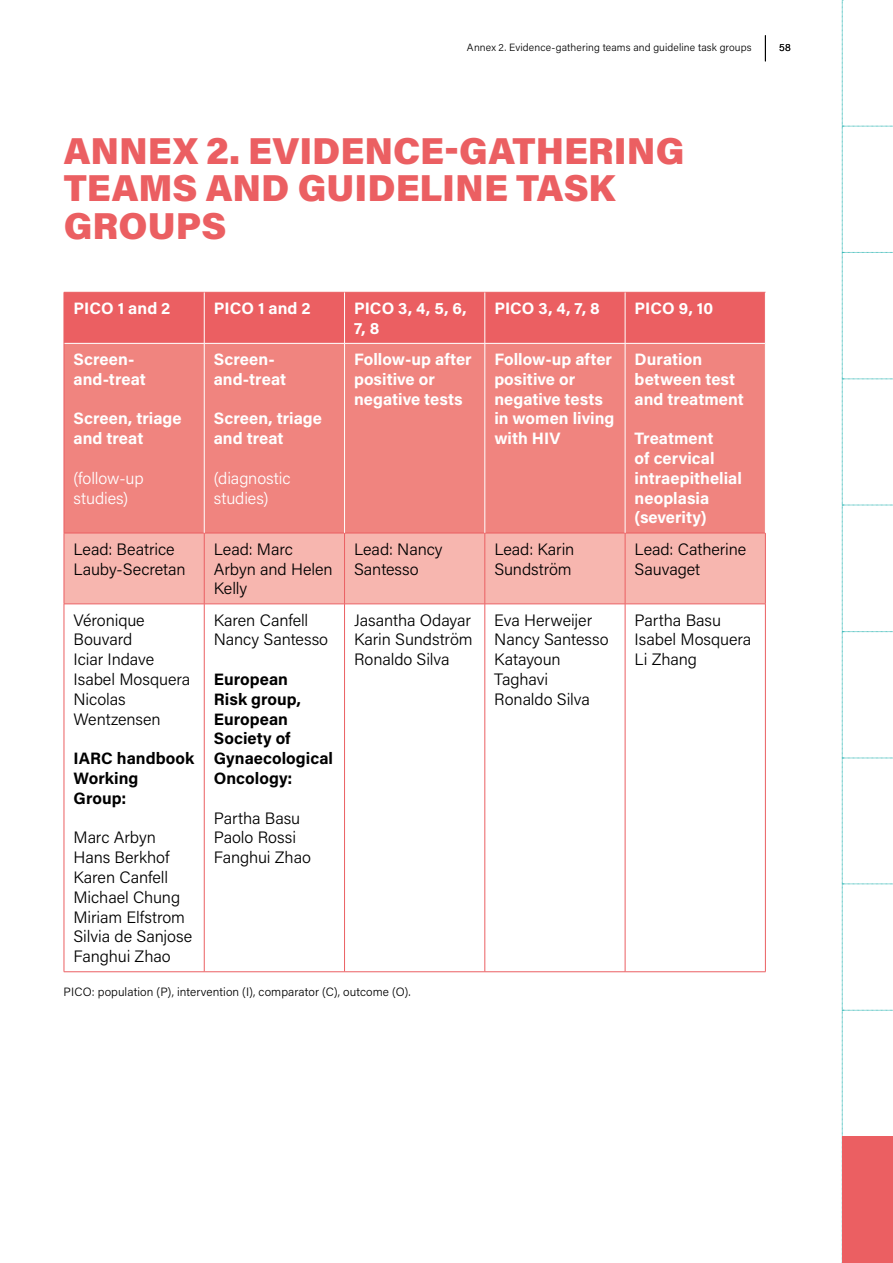
<style>
.page{position:relative;width:893px;height:1263px;background:#fff}
.page>*{position:absolute;margin:0;border:0;box-sizing:border-box;transform-origin:0 0}
.t1{font:37.5px/37.5px "Acumin Variable Concept";color:#eb5f62}
.t2{font:300 16.5px/19.8px "Acumin Pro";letter-spacing:-.005em;color:#000}
.t3{font:700 16.5px/19.8px "Acumin Pro";color:#fff}
.t4{font:700 16.5px/19.8px "Acumin Pro";letter-spacing:.005em;color:#000}
.t5{font:300 16.5px/19.8px "Acumin Pro";letter-spacing:-.005em;color:#fff}
.t6{font:300 12px "Acumin Pro";letter-spacing:.01em;color:#000}
.t7{font:300 10.5px "Acumin Pro";letter-spacing:.01em;color:#000}
</style>
<div class="page">
<svg style="left:842px;top:0;width:51px;height:1136px"></svg>
<svg style="left:765px;top:35px;width:1px;height:26px"></svg>
<div style="left:65px;top:293px;width:700px;height:50px;background:#eb5f62"></div>
<div style="left:65px;top:344px;width:700px;height:189px;background:#f0847f"></div>
<div style="left:65px;top:534px;width:700px;height:70px;background:#f7b6af"></div>
<svg style="left:203px;top:605px;width:562px;height:366px"></svg>
<hr style="left:64px;top:292px;width:140px;height:1px;background:#eb5f62">
<hr style="left:64px;top:292px;width:1px;height:51px;background:#eb5f62">
<hr style="left:204px;top:292px;width:141px;height:1px;background:#eb5f62">
<hr style="left:345px;top:292px;width:140px;height:1px;background:#eb5f62">
<hr style="left:485px;top:292px;width:140px;height:1px;background:#eb5f62">
<hr style="left:625px;top:292px;width:141px;height:1px;background:#eb5f62">
<hr style="left:64px;top:343px;width:1px;height:190px;background:#eb5f62">
<hr style="left:64px;top:533px;width:1px;height:71px;background:#eb5f62">
<hr style="left:64px;top:604px;width:1px;height:367px;background:#eb5f62">
<hr style="left:64px;top:533px;width:140px;height:1px;background:#eb5f62">
<hr style="left:204px;top:533px;width:141px;height:1px;background:#eb5f62">
<hr style="left:204px;top:533px;width:1px;height:71px;background:#eb5f62">
<hr style="left:345px;top:533px;width:140px;height:1px;background:#eb5f62">
<hr style="left:344px;top:533px;width:1px;height:71px;background:#eb5f62">
<hr style="left:485px;top:533px;width:140px;height:1px;background:#eb5f62">
<hr style="left:485px;top:533px;width:1px;height:71px;background:#eb5f62">
<hr style="left:625px;top:533px;width:141px;height:1px;background:#eb5f62">
<hr style="left:625px;top:533px;width:1px;height:71px;background:#eb5f62">
<hr style="left:765px;top:533px;width:1px;height:71px;background:#eb5f62">
<hr style="left:64px;top:604px;width:140px;height:1px;background:#eb5f62">
<hr style="left:204px;top:604px;width:141px;height:1px;background:#eb5f62">
<hr style="left:204px;top:604px;width:1px;height:367px;background:#eb5f62">
<hr style="left:345px;top:604px;width:140px;height:1px;background:#eb5f62">
<hr style="left:344px;top:604px;width:1px;height:367px;background:#eb5f62">
<hr style="left:485px;top:604px;width:140px;height:1px;background:#eb5f62">
<hr style="left:485px;top:604px;width:1px;height:367px;background:#eb5f62">
<hr style="left:625px;top:604px;width:141px;height:1px;background:#eb5f62">
<hr style="left:625px;top:604px;width:1px;height:367px;background:#eb5f62">
<hr style="left:765px;top:604px;width:1px;height:367px;background:#eb5f62">
<hr style="left:64px;top:971px;width:140px;height:1px;background:#eb5f62">
<hr style="left:204px;top:971px;width:141px;height:1px;background:#eb5f62">
<hr style="left:345px;top:971px;width:140px;height:1px;background:#eb5f62">
<hr style="left:485px;top:971px;width:140px;height:1px;background:#eb5f62">
<hr style="left:625px;top:971px;width:141px;height:1px;background:#eb5f62">
<hr style="left:204px;top:292px;width:1px;height:51px;background:#fff">
<hr style="left:344px;top:292px;width:1px;height:51px;background:#fff">
<hr style="left:485px;top:292px;width:1px;height:51px;background:#fff">
<hr style="left:625px;top:292px;width:1px;height:51px;background:#fff">
<hr style="left:765px;top:292px;width:1px;height:51px;background:#fff">
<hr style="left:204px;top:343px;width:1px;height:190px;background:#fff">
<hr style="left:344px;top:343px;width:1px;height:190px;background:#fff">
<hr style="left:485px;top:343px;width:1px;height:190px;background:#fff">
<hr style="left:625px;top:343px;width:1px;height:190px;background:#fff">
<div style="left:842px;top:1136px;width:51px;height:127px;background:#eb5f62"></div>
<p class="t7" style="left:467px;top:40px;width:286px">Annex 2. Evidence-gathering teams and guideline task groups</p>
<p class="t7" style="left:779px;top:40px;width:13px">58</p>
<h1 class="t1" style="left:64px;top:131px;width:622px">ANNEX 2. EVIDENCE-GATHERING<br>TEAMS AND GUIDELINE TASK<br>GROUPS</h1>
<p class="t3" style="left:74px;top:298px;width:98px">PICO 1 and 2</p>
<p class="t3" style="left:214px;top:298px;width:98px">PICO 1 and 2</p>
<p class="t3" style="left:354px;top:298px;width:114px">PICO 3, 4, 5, 6,<br>7, 8</p>
<p class="t3" style="left:494px;top:298px;width:107px">PICO 3, 4, 7, 8</p>
<p class="t3" style="left:635px;top:298px;width:80px">PICO 9, 10</p>
<p class="t3" style="left:74px;top:349px;width:74px">Screen&shy;and-treat</p>
<p class="t3" style="left:74px;top:408px;width:110px">Screen, triage and treat</p>
<p class="t5" style="left:74px;top:467px;width:72px">(follow-up studies)</p>
<p class="t3" style="left:354px;top:349px;width:119px">Follow-up after positive or negative tests</p>
<p class="t3" style="left:494px;top:349px;width:122px">Follow-up after positive or negative tests in women living with HIV</p>
<p class="t3" style="left:635px;top:349px;width:111px">Duration between test and treatment</p>
<p class="t3" style="left:214px;top:349px;width:74px">Screen&shy;and-treat</p>
<p class="t3" style="left:214px;top:408px;width:110px">Screen, triage and treat</p>
<p class="t5" style="left:214px;top:467px;width:78px">(diagnostic studies)</p>
<p class="t3" style="left:635px;top:428px;width:109px">Treatment<br>of cervical intraepithelial neoplasia (severity)</p>
<p class="t2" style="left:73px;top:538px;width:114px">Lead: Beatrice<br>Lauby-Secretan</p>
<p class="t2" style="left:214px;top:538px;width:120px">Lead: Marc<br>Arbyn and Helen<br>Kelly</p>
<p class="t2" style="left:354px;top:538px;width:90px">Lead: Nancy<br>Santesso</p>
<p class="t2" style="left:494px;top:538px;width:82px">Lead: Karin<br>Sundström</p>
<p class="t2" style="left:635px;top:538px;width:113px">Lead: Catherine<br>Sauvaget</p>
<p class="t2" style="left:73px;top:609px;width:118px">Véronique<br>Bouvard<br>Iciar Indave<br>Isabel Mosquera<br>Nicolas<br>Wentzensen</p>
<p class="t4" style="left:73px;top:748px;width:122px">IARC handbook<br>Working<br>Group:</p>
<p class="t2" style="left:73px;top:827px;width:120px">Marc Arbyn<br>Hans Berkhof<br>Karen Canfell<br>Michael Chung<br>Miriam Elfstrom<br>Silvia de Sanjose<br>Fanghui Zhao</p>
<p class="t2" style="left:214px;top:609px;width:116px">Karen Canfell<br>Nancy Santesso</p>
<p class="t4" style="left:214px;top:669px;width:121px">European<br>Risk group,<br>European<br>Society of<br>Gynaecological<br>Oncology:</p>
<p class="t2" style="left:214px;top:807px;width:99px">Partha Basu<br>Paolo Rossi<br>Fanghui Zhao</p>
<p class="t2" style="left:354px;top:609px;width:120px;text-align:justify">Jasantha Odayar Karin Sundström Ronaldo Silva</p>
<p class="t2" style="left:494px;top:609px;width:116px">Eva Herweijer<br>Nancy Santesso<br>Katayoun<br>Taghavi<br>Ronaldo Silva</p>
<p class="t2" style="left:635px;top:609px;width:118px">Partha Basu<br>Isabel Mosquera<br>Li Zhang</p>
<p class="t6" style="left:64px;top:983px;width:349px">PICO: population (P), intervention (I), comparator (C), outcome (O).</p>
</div>
